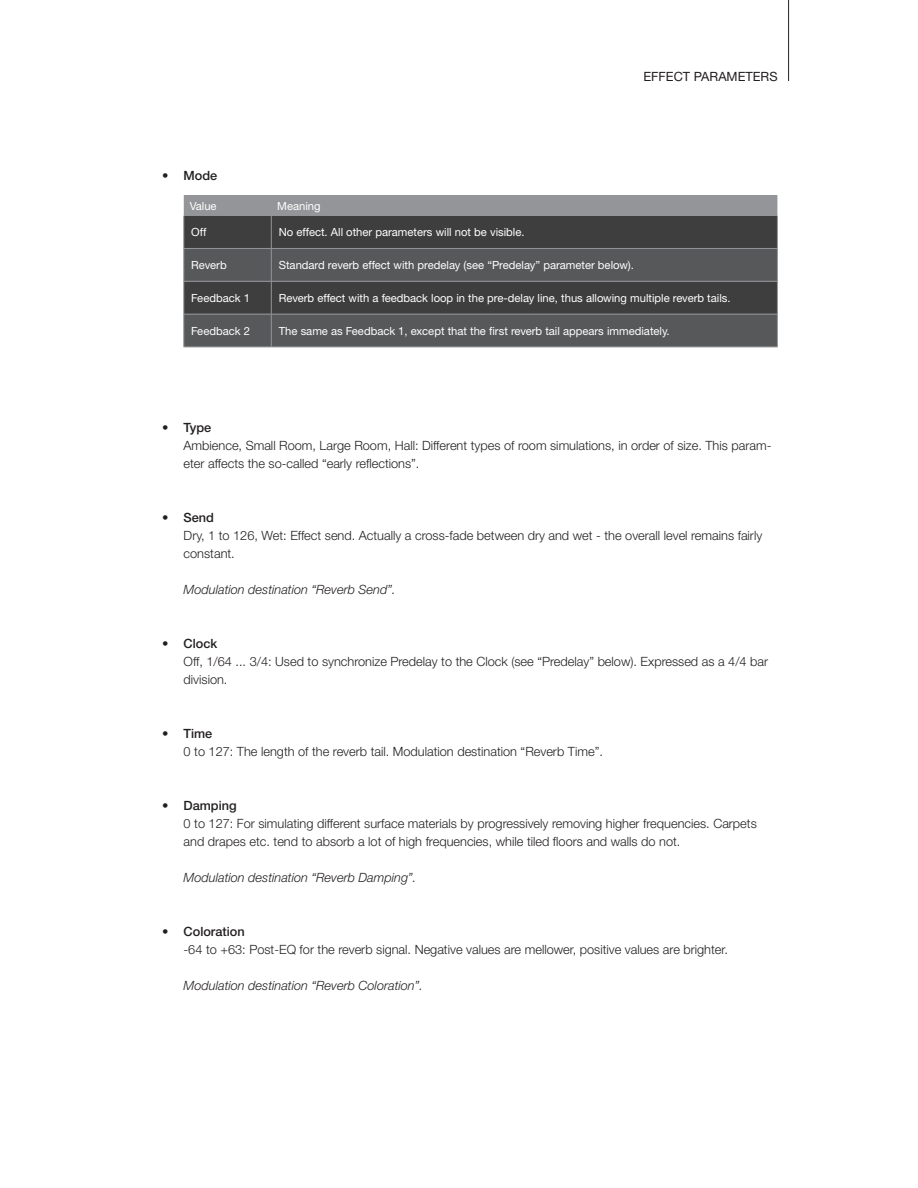
<style>
.page{position:relative;width:918px;height:1188px;background:#fff}
.page>*{position:absolute;margin:0;border:0;box-sizing:border-box;transform-origin:0 0}
.t1{font:300 12.75px/18px "Helvetica Neue CE";color:#231f20}
.t2{font:italic 300 12.75px "Helvetica Neue CE";color:#231f20}
.t3{font:500 12.75px "Helvetica Neue CE";color:#231f20}
.t4{font:12.75px "Helvetica Neue CE";color:#231f20}
.t5{font:11.25px "Helvetica Neue CE";color:#fff}
</style>
<div class="page">
<hr style="left:788px;top:0;width:1px;height:81px;background:#231f20">
<div style="left:184px;top:195px;width:593px;height:21px;background:#939598"></div>
<div style="left:185px;top:216px;width:592px;height:32px;background:#3e3e3f"></div>
<svg style="left:185px;top:249px;width:592px;height:98px;background:#4f5051"></svg>
<hr style="left:184px;top:216px;width:1px;height:32px;background:#939598">
<hr style="left:271px;top:216px;width:1px;height:32px;background:#939598">
<hr style="left:777px;top:216px;width:1px;height:32px;background:#939598">
<hr style="left:184px;top:248px;width:87px;height:1px;background:#939598">
<hr style="left:184px;top:249px;width:1px;height:32px;background:#939598">
<hr style="left:271px;top:248px;width:507px;height:1px;background:#939598">
<hr style="left:271px;top:249px;width:1px;height:32px;background:#939598">
<hr style="left:777px;top:249px;width:1px;height:32px;background:#939598">
<hr style="left:184px;top:281px;width:87px;height:1px;background:#939598">
<hr style="left:184px;top:281px;width:1px;height:33px;background:#939598">
<hr style="left:271px;top:281px;width:507px;height:1px;background:#939598">
<hr style="left:271px;top:281px;width:1px;height:33px;background:#939598">
<hr style="left:777px;top:281px;width:1px;height:33px;background:#939598">
<hr style="left:184px;top:314px;width:87px;height:1px;background:#939598">
<hr style="left:184px;top:314px;width:1px;height:33px;background:#939598">
<hr style="left:271px;top:314px;width:507px;height:1px;background:#939598">
<hr style="left:271px;top:314px;width:1px;height:33px;background:#939598">
<hr style="left:777px;top:314px;width:1px;height:33px;background:#939598">
<hr style="left:184px;top:347px;width:87px;height:1px;background:#939598">
<hr style="left:271px;top:347px;width:507px;height:1px;background:#939598">
<p class="t4" style="left:644px;top:69px;width:131px">EFFECT PARAMETERS</p>
<p class="t3" style="left:162px;top:168px;width:57px">• Mode</p>
<p class="t5" style="left:190px;top:199px;width:28px">Value</p>
<p class="t5" style="left:277px;top:199px;width:45px">Meaning</p>
<p class="t5" style="left:191px;top:226px;width:17px">Off</p>
<p class="t5" style="left:279px;top:226px;width:247px">No effect. All other parameters will not be visible.</p>
<p class="t5" style="left:191px;top:259px;width:37px">Reverb</p>
<p class="t5" style="left:279px;top:259px;width:357px">Standard reverb effect with predelay (see “Predelay” parameter below).</p>
<p class="t5" style="left:191px;top:291px;width:60px">Feedback 1</p>
<p class="t5" style="left:279px;top:291px;width:453px">Reverb effect with a feedback loop in the pre-delay line, thus allowing multiple reverb tails.</p>
<p class="t5" style="left:191px;top:324px;width:60px">Feedback 2</p>
<p class="t5" style="left:279px;top:324px;width:392px">The same as Feedback 1, except that the first reverb tail appears immediately.</p>
<p class="t3" style="left:162px;top:420px;width:51px">• Type</p>
<p class="t1" style="left:184px;top:436px;width:589px">Ambience, Small Room, Large Room, Hall: Different types of room simulations, in order of size. This param&shy;eter affects the so-called “early reflections”.</p>
<p class="t3" style="left:162px;top:510px;width:54px">• Send</p>
<p class="t1" style="left:184px;top:526px;width:580px">Dry, 1 to 126, Wet: Effect send. Actually a cross-fade between dry and wet - the overall level remains fairly constant.</p>
<p class="t2" style="left:184px;top:582px;width:214px">Modulation destination “Reverb Send”.</p>
<p class="t3" style="left:162px;top:636px;width:57px">• Clock</p>
<p class="t1" style="left:184px;top:652px;width:586px">Off, 1/64 ... 3/4: Used to synchronize Predelay to the Clock (see “Predelay” below). Expressed as a 4/4 bar division.</p>
<p class="t3" style="left:162px;top:726px;width:52px">• Time</p>
<p class="t1" style="left:184px;top:742px;width:421px">0 to 127: The length of the reverb tail. Modulation destination “Reverb Time”.</p>
<p class="t3" style="left:162px;top:798px;width:76px">• Damping</p>
<p class="t1" style="left:184px;top:814px;width:575px">0 to 127: For simulating different surface materials by progressively removing higher frequencies. Carpets and drapes etc. tend to absorb a lot of high frequencies, while tiled floors and walls do not.</p>
<p class="t2" style="left:184px;top:870px;width:234px">Modulation destination “Reverb Damping”.</p>
<p class="t3" style="left:162px;top:924px;width:84px">• Coloration</p>
<p class="t1" style="left:184px;top:940px;width:546px">-64 to +63: Post-EQ for the reverb signal. Negative values are mellower, positive values are brighter.</p>
<p class="t2" style="left:184px;top:978px;width:241px">Modulation destination “Reverb Coloration”.</p>
</div>
